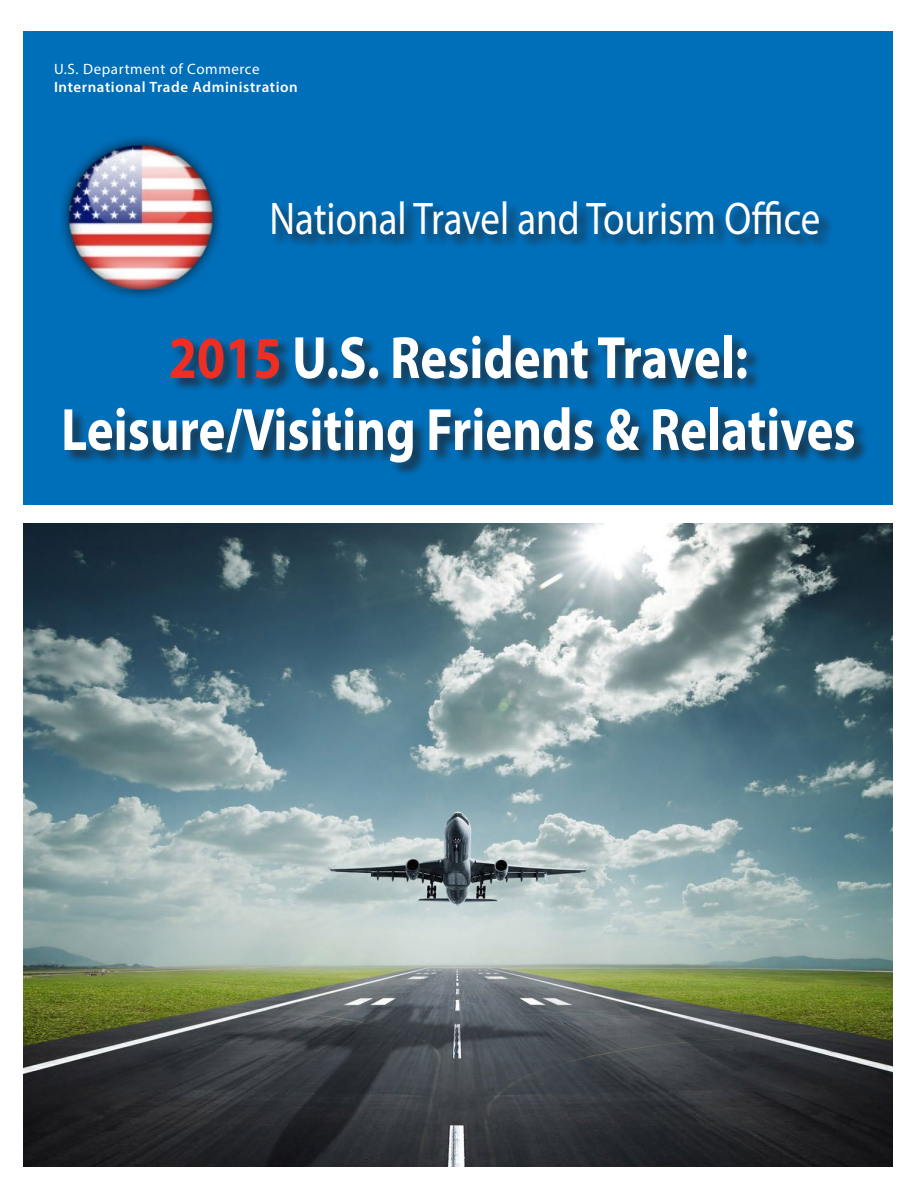
<style>
.page{position:relative;width:918px;height:1188px;background:#fff}
.page>*{position:absolute;margin:0;border:0;box-sizing:border-box;transform-origin:0 0}
.t1{font:700 60.15px/72px "Myriad Pro";color:#fff;text-align:center;scale:.85 1}
.t2{font:46.05px "Myriad Pro";color:#fff;scale:.85 1}
.t3{font:600 15px "Myriad Pro";letter-spacing:.04em;color:#fff}
.t4{font:15px "Myriad Pro";letter-spacing:.04em;color:#fff}
.s1{color:#ee2e22}
</style>
<div class="page">
<div style="left:24px;top:31px;width:869px;height:473px;background:#006fba"></div>
<img style="left:61px;top:137px;width:160px;height:160px">
<div style="left:271px;top:200px;width:563px;height:50px;background:#231f20;opacity:.75"></div>
<img style="left:24px;top:524px;width:869px;height:643px">
<div style="left:64px;top:334px;width:805px;height:144px;background:#231f20;opacity:.75"></div>
<p class="t4" style="left:54px;top:60px;width:207px">U.S. Department of Commerce</p>
<p class="t3" style="left:54px;top:77px;width:245px">International Trade Administration</p>
<p class="t2" style="left:269px;top:190px;width:650px">National Travel and Tourism Office</p>
<p class="t1" style="left:61px;top:320px;width:936px"><span class="s1">2015</span> U.S. Resident Travel:<br>Leisure/Visiting Friends &amp; Relatives</p>
</div>
